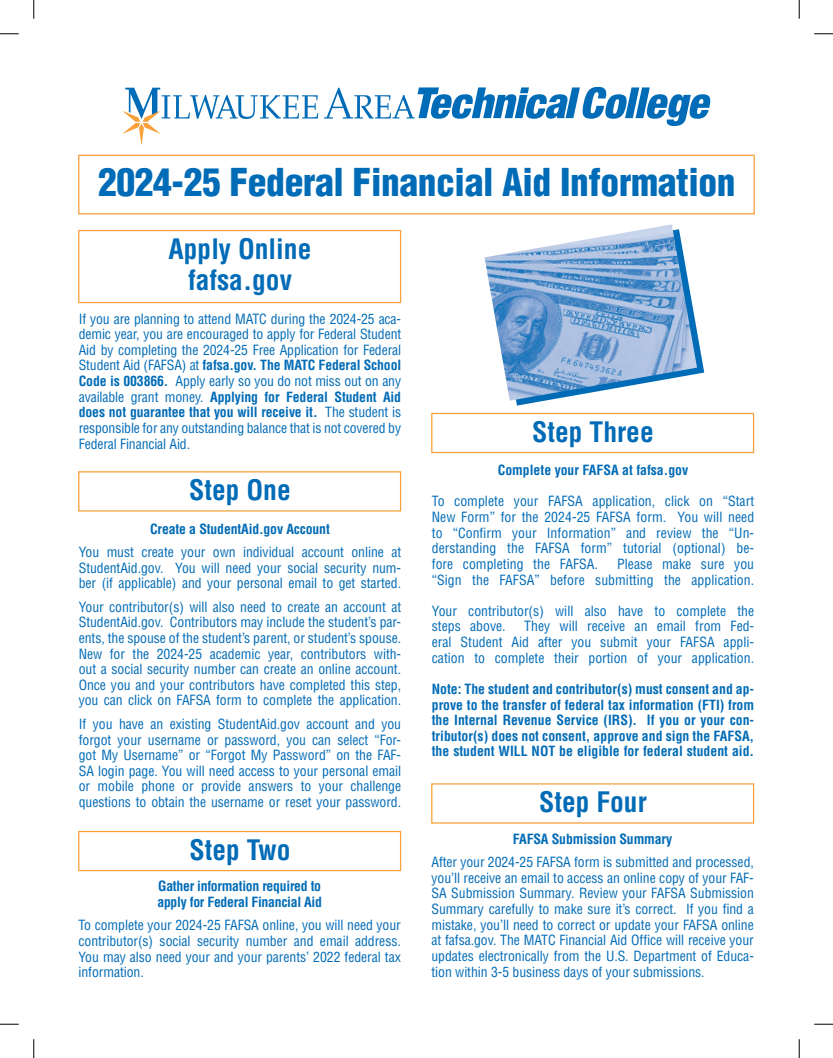
<style>
.page{position:relative;width:833px;height:1058px;background:#fff}
.page>*{position:absolute;margin:0;border:0;box-sizing:border-box;transform-origin:0 0}
.t1{font:900 condensed 37.5px "Helvetica";letter-spacing:-.01em;color:#006bb6}
.t2{font:700 condensed 27.5px/31.2px "Helvetica";color:#006bb6;text-align:center}
.t3{font:condensed 13.75px/15.6px "Helvetica";letter-spacing:-.005em;color:#006bb6;text-align:justify}
.t4{font:700 condensed 13.75px/15.6px "Helvetica";letter-spacing:-.01em;color:#006bb6}
.s1{font-weight:700}
</style>
<div class="page">
<svg style="left:516px;top:332px;width:188px;height:73px"></svg>
<svg style="left:324px;top:87px;width:386px;height:39px"></svg>
<svg style="left:122px;top:88px;width:196px;height:56px"></svg>
<div style="left:78px;top:155px;width:676px;height:59px;border:1px solid #f9a03a"></div>
<div style="left:78px;top:230px;width:323px;height:73px;border:1px solid #f9a03a"></div>
<div style="left:78px;top:471px;width:323px;height:40px;border:1px solid #f9a03a"></div>
<div style="left:78px;top:830px;width:323px;height:41px;border:1px solid #f9a03a"></div>
<div style="left:431px;top:413px;width:323px;height:40px;border:1px solid #f9a03a"></div>
<div style="left:431px;top:783px;width:323px;height:40px;border:1px solid #f9a03a"></div>
<img style="left:484px;top:224px;width:213px;height:177px">
<svg style="left:0;top:33px;width:19px;height:2px"></svg>
<svg style="left:814px;top:33px;width:18px;height:2px"></svg>
<svg style="left:0;top:1023px;width:19px;height:2px"></svg>
<svg style="left:814px;top:1023px;width:18px;height:2px"></svg>
<svg style="left:33px;top:0;width:2px;height:19px"></svg>
<svg style="left:33px;top:1039px;width:2px;height:19px"></svg>
<svg style="left:798px;top:0;width:2px;height:19px"></svg>
<svg style="left:798px;top:1039px;width:2px;height:19px"></svg>
<h1 class="t1" style="left:98px;top:159px;width:639px">2024-25 Federal Financial Aid Information</h1>
<h2 class="t2" style="left:168px;top:233px;width:144px">Apply Online fafsa.gov</h2>
<p class="t3" style="left:79px;top:310px;width:324px">If you are planning to attend MATC during the 2024-25 aca&shy;demic year, you are encouraged to apply for Federal Student Aid by completing the 2024-25 Free Application for Federal Student Aid (FAFSA) at <span class="s1">fafsa.gov. The MATC Federal School Code is 003866.</span> Apply early so you do not miss out on any available grant money. <span class="s1">Applying for Federal Student Aid does not guarantee that you will receive it.</span> The student is responsible for any outstanding balance that is not covered by Federal Financial Aid.</p>
<h2 class="t2" style="left:189px;top:474px;width:103px">Step One</h2>
<p class="t4" style="left:150px;top:520px;width:181px">Create a StudentAid.gov Account</p>
<p class="t3" style="left:79px;top:544px;width:324px">You must create your own individual account online at StudentAid.gov. You will need your social security num&shy;ber (if applicable) and your personal email to get started.</p>
<p class="t3" style="left:79px;top:599px;width:324px">Your contributor(s) will also need to create an account at StudentAid.gov. Contributors may include the student’s par&shy;ents, the spouse of the student’s parent, or student’s spouse.<br>New for the 2024-25 academic year, contributors with&shy;out a social security number can create an online account.<br>Once you and your contributors have completed this step, you can click on FAFSA form to complete the application.</p>
<p class="t3" style="left:79px;top:716px;width:324px">If you have an existing StudentAid.gov account and you forgot your username or password, you can select “For&shy;got My Username” or “Forgot My Password” on the FAF-SA login page. You will need access to your personal email or mobile phone or provide answers to your challenge questions to obtain the username or reset your password.</p>
<h2 class="t2" style="left:189px;top:834px;width:103px">Step Two</h2>
<p class="t4" style="left:157px;top:878px;width:166px">Gather information required to apply for Federal Financial Aid</p>
<p class="t3" style="left:78px;top:917px;width:324px">To complete your 2024-25 FAFSA online, you will need your contributor(s) social security number and email address.<br>You may also need your and your parents’ 2022 federal tax information.</p>
<h2 class="t2" style="left:532px;top:416px;width:123px">Step Three</h2>
<p class="t4" style="left:497px;top:462px;width:192px">Complete your FAFSA at fafsa.gov</p>
<p class="t3" style="left:432px;top:493px;width:324px">To complete your FAFSA application, click on “Start New Form” for the 2024-25 FAFSA form. You will need to “Confirm your Information” and review the “Un&shy;derstanding the FAFSA form” tutorial (optional) be&shy;fore completing the FAFSA.</p>
<p class="t3" style="left:432px;top:556px;width:324px;text-align:right">Please make sure you<br>“Sign the FAFSA” before submitting the application.</p>
<p class="t3" style="left:432px;top:603px;width:324px">Your contributor(s) will also have to complete the steps above.</p>
<p class="t3" style="left:432px;top:618px;width:324px;text-indent:92px">They will receive an email from Fed&shy;eral Student Aid after you submit your FAFSA appli&shy;cation to complete their portion of your application.</p>
<p class="t4" style="left:432px;top:681px;width:324px;text-align:justify">Note: The student and contributor(s) must consent and ap&shy;prove to the transfer of federal tax information (FTI) from the Internal Revenue Service (IRS). If you or your con&shy;tributor(s) does not consent, approve and sign the FAFSA, the student WILL NOT be eligible for federal student aid.</p>
<h2 class="t2" style="left:539px;top:786px;width:109px">Step Four</h2>
<p class="t4" style="left:513px;top:830px;width:161px">FAFSA Submission Summary</p>
<p class="t3" style="left:431px;top:854px;width:324px">After your 2024-25 FAFSA form is submitted and processed, you’ll receive an email to access an online copy of your FAF-SA Submission Summary. Review your FAFSA Submission Summary carefully to make sure it’s correct. If you find a mistake, you’ll need to correct or update your FAFSA online at fafsa.gov. The MATC Financial Aid Office will receive your updates electronically from the U.S. Department of Educa&shy;tion within 3-5 business days of your submissions.</p>
</div>
